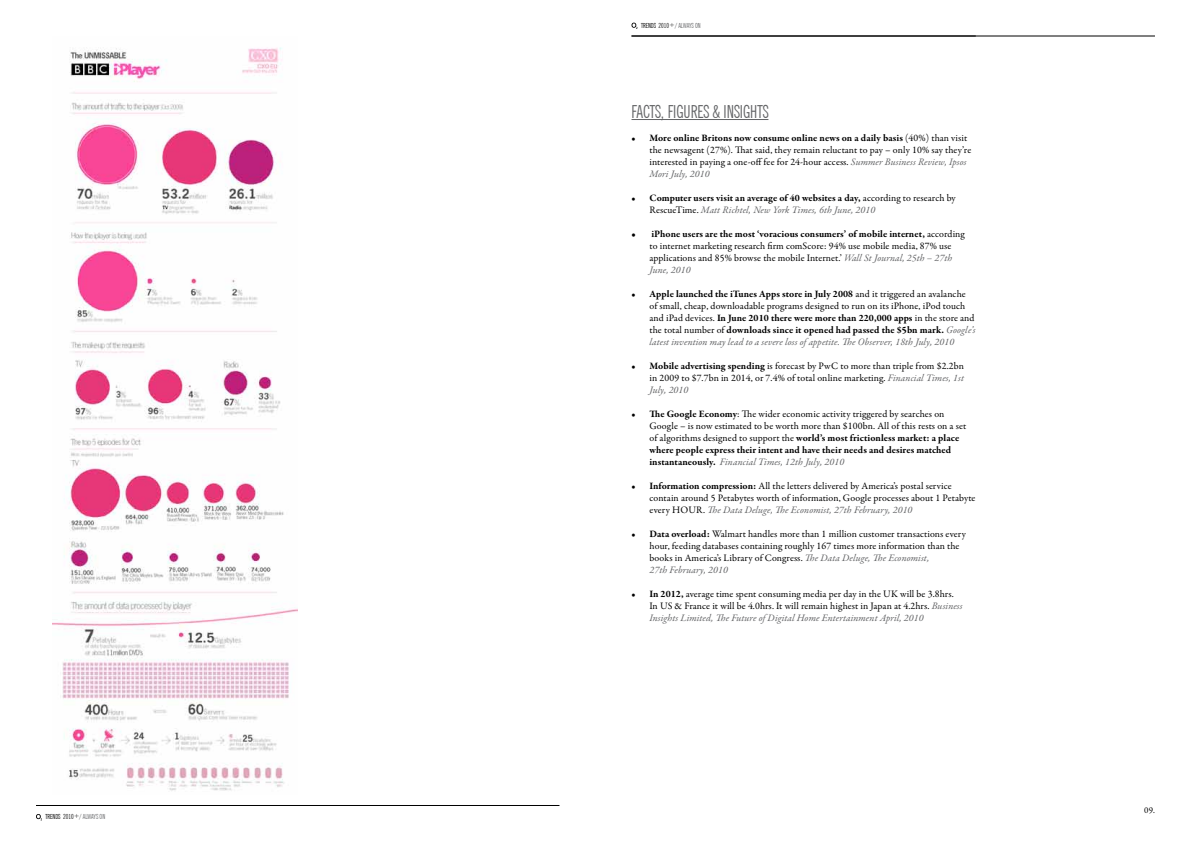
<style>
.page{position:relative;width:1191px;height:842px;background:#fff}
.page>*{position:absolute;margin:0;border:0;box-sizing:border-box;transform-origin:0 0}
.t1{font:extra-condensed 18px "News Gothic BT";color:#636466}
.t2{font:10px/12px "Garamond Premr Pro";letter-spacing:.01em;color:#000}
.t3{font:700 10px/12px "Garamond Premr Pro";letter-spacing:.005em;color:#000}
.t4{font:9px "Garamond Premr Pro";color:#000}
.t5{font:extra-condensed 7px "News Gothic BT";color:#000}
.s1{color:#636466}
.s2{font-weight:700}
.s3{font-style:italic;color:#636466}
.s4{font-weight:400}
.s5{font-weight:400;font-style:italic;color:#636466}
</style>
<div class="page">
<svg style="left:631px;top:23px;width:6px;height:6px"></svg>
<svg style="left:36px;top:814px;width:6px;height:6px"></svg>
<hr style="left:631px;top:119px;width:137px;height:1px;background:#636466">
<img style="left:52px;top:47px;width:246px;height:744px">
<hr style="left:631px;top:36px;width:524px;height:1px;background:#000">
<hr style="left:36px;top:805px;width:523px;height:1px;background:#000">
<p class="t5" style="left:46px;top:812px;width:61px">TRENDS 2010+<span class="s1">/ ALWAYS ON</span></p>
<p class="t5" style="left:641px;top:22px;width:61px">TRENDS 2010+<span class="s1">/ ALWAYS ON</span></p>
<h1 class="t1" style="left:631px;top:101px;width:49px">FACTS, FIGURES</h1>
<h1 class="t1" style="left:712px;top:101px;width:57px">&amp; INSIGHTS</h1>
<p class="t2" style="left:649px;top:132px;width:323px;text-indent:-18px"><span class="s2">• More online Britons now consume online news on a daily basis</span> (40%) than visit the newsagent (27%). That said, they remain reluctant to pay – only 10% say they’re interested in paying a one-off fee for 24-hour access. <span class="s3">Summer Business Review, Ipsos Mori July, 2010</span></p>
<p class="t3" style="left:649px;top:192px;width:308px;text-indent:-18px">• Computer users visit an average of 40 websites a day, <span class="s4">according to research by<br>RescueTime.</span> <span class="s5">Matt Richtel, New York Times, 6th June, 2010</span></p>
<p class="t2" style="left:649px;top:228px;width:317px;text-indent:-18px">• <span class="s2">iPhone users are the most ‘voracious consumers’ of mobile internet,</span> according to internet marketing research firm comScore: 94% use mobile media, 87% use applications and 85% browse the mobile Internet.’ <span class="s3">Wall St Journal, 25th – 27th June, 2010</span></p>
<p class="t2" style="left:649px;top:288px;width:327px;text-indent:-18px"><span class="s2">• Apple launched the iTunes Apps store in July 2008</span> and it triggered an avalanche of small, cheap, downloadable programs designed to run on its iPhone, iPod touch and iPad devices. <span class="s2">In June 2010 there were more than 220,000 apps</span> in the store and the total number of <span class="s2">downloads since it opened had passed the $5bn mark.</span> <span class="s3">Google’s latest invention may lead to a severe loss of appetite. The Observer, 18th July, 2010</span></p>
<p class="t2" style="left:649px;top:360px;width:316px;text-align:justify;text-indent:-18px"><span class="s2">• Mobile advertising spending</span> is forecast by PwC to more than triple from $2.2bn in 2009 to $7.7bn in 2014, or 7.4% of total online marketing. <span class="s3">Financial Times, 1st July, 2010</span></p>
<p class="t2" style="left:649px;top:408px;width:318px;text-indent:-18px"><span class="s2">• The Google Economy</span>: The wider economic activity triggered by searches on Google – is now estimated to be worth more than $100bn. All of this rests on a set of algorithms designed to support the <span class="s2">world’s most frictionless market: a place where people express their intent and have their needs and desires matched instantaneously.</span> <span class="s3">Financial Times, 12th July, 2010</span></p>
<p class="t2" style="left:649px;top:480px;width:327px;text-indent:-18px"><span class="s2">• Information compression:</span> All the letters delivered by America’s postal service contain around 5 Petabytes worth of information, Google processes about 1 Petabyte every HOUR. <span class="s3">The Data Deluge, The Economist, 27th February, 2010</span></p>
<p class="t2" style="left:649px;top:528px;width:318px;text-indent:-18px"><span class="s2">• Data overload:</span> Walmart handles more than 1 million customer transactions every hour, feeding databases containing roughly 167 times more information than the books in America’s Library of Congress. <span class="s3">The Data Deluge, The Economist,<br>27th February, 2010</span></p>
<p class="t2" style="left:649px;top:588px;width:315px;text-indent:-18px"><span class="s2">• In 2012,</span> average time spent consuming media per day in the UK will be 3.8hrs.<br>In US &amp; France it will be 4.0hrs. It will remain highest in Japan at 4.2hrs. <span class="s3">Business<br>Insights Limited, The Future of Digital Home Entertainment April, 2010</span></p>
<p class="t4" style="left:1144px;top:804px;width:12px">09.</p>
</div>
